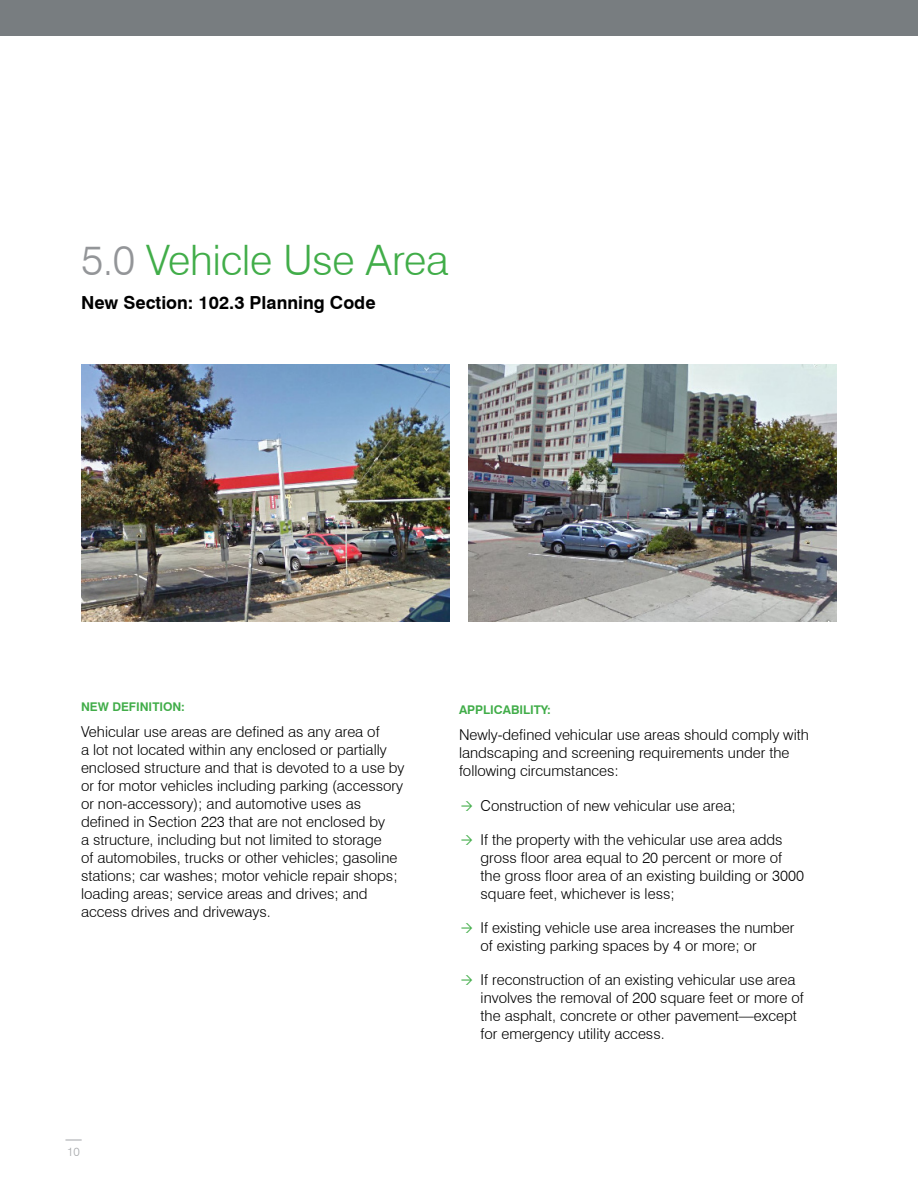
<style>
.page{position:relative;width:918px;height:1188px;background:#fff}
.page>*{position:absolute;margin:0;border:0;box-sizing:border-box;transform-origin:0 0}
.t1{font:300 42px "Swiss 721 BT";letter-spacing:-.01em;color:#41ad49}
.t2{font:700 18px "Swiss 721 BT";color:#000}
.t3{font:300 15px/18px "Swiss 721 BT";color:#000}
.t4{font:700 12px "Swiss 721 BT";color:#41ad49}
.t5{font:300 12px "Swiss 721 BT";color:#a7a9ac}
.s1{color:#939598}
</style>
<div class="page">
<div style="left:0;top:0;width:918px;height:36px;background:#787d80"></div>
<svg style="left:65px;top:1139px;width:17px;height:2px"></svg>
<img style="left:81px;top:364px;width:368px;height:258px">
<img style="left:469px;top:364px;width:368px;height:258px">
<h1 class="t1" style="left:81px;top:234px;width:369px"><span class="s1">5.0</span> Vehicle Use Area</h1>
<p class="t2" style="left:81px;top:292px;width:296px">New Section: 102.3 Planning Code</p>
<p class="t4" style="left:81px;top:700px;width:106px">NEW DEFINITION:</p>
<p class="t3" style="left:81px;top:723px;width:325px">Vehicular use areas are defined as any area of<br>a lot not located within any enclosed or partially enclosed structure and that is devoted to a use by or for motor vehicles including parking (accessory or non-accessory); and automotive uses as defined in Section 223 that are not enclosed by<br>a structure, including but not limited to storage<br>of automobiles, trucks or other vehicles; gasoline stations; car washes; motor vehicle repair shops; loading areas; service areas and drives; and access drives and driveways.</p>
<p class="t5" style="left:67px;top:1145px;width:14px">10</p>
<p class="t4" style="left:459px;top:703px;width:93px">APPLICABILITY:</p>
<p class="t3" style="left:459px;top:726px;width:351px">Newly-defined vehicular use areas should comply with landscaping and screening requirements under the following circumstances:</p>
<p class="t3" style="left:481px;top:796px;width:257px">Construction of new vehicular use area;</p>
<p class="t3" style="left:481px;top:830px;width:325px">If the property with the vehicular use area adds gross floor area equal to 20 percent or more of the gross floor area of an existing building or 3000 square feet, whichever is less;</p>
<p class="t3" style="left:481px;top:919px;width:315px">If existing vehicle use area increases the number of existing parking spaces by 4 or more; or</p>
<p class="t3" style="left:481px;top:971px;width:325px">If reconstruction of an existing vehicular use area involves the removal of 200 square feet or more of the asphalt, concrete or other pavement—except for emergency utility access.</p>
</div>
